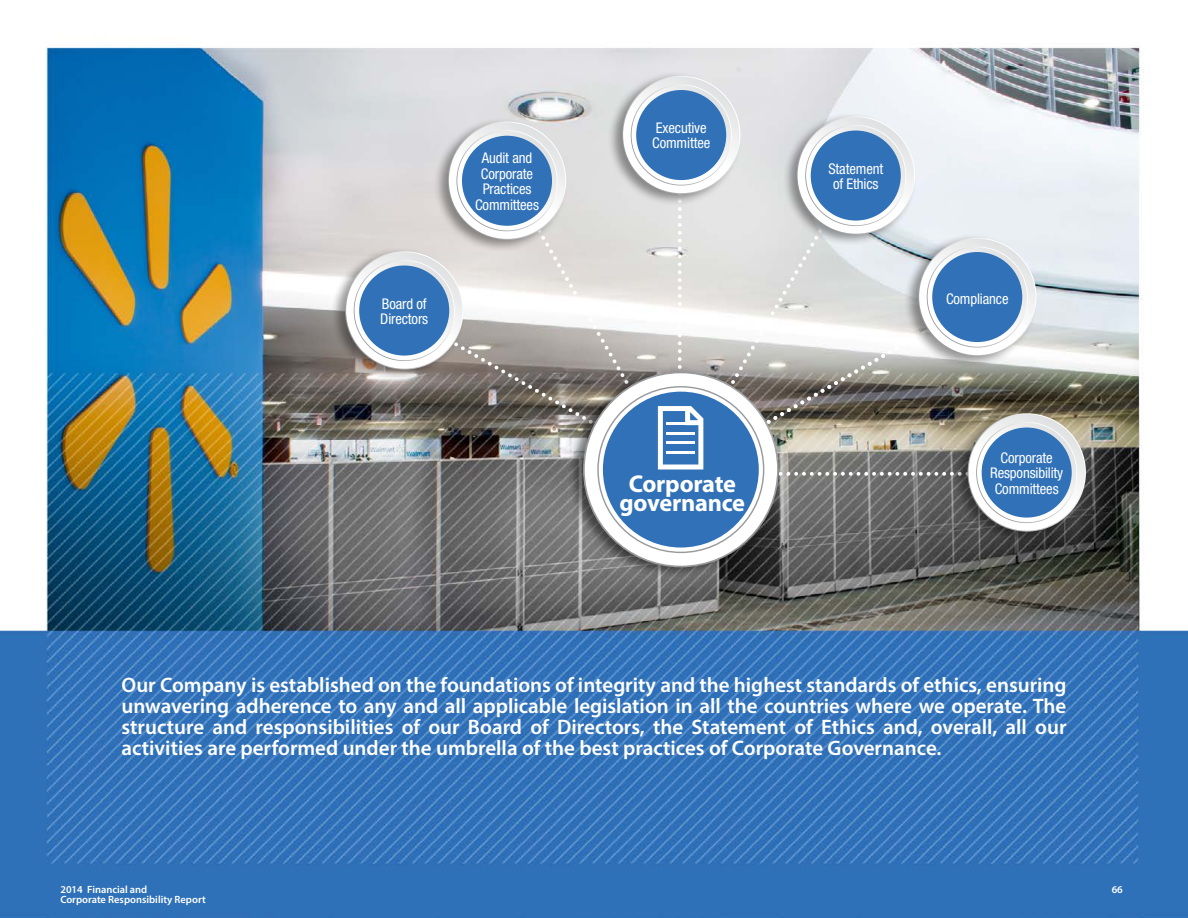
<style>
.page{position:relative;width:1188px;height:918px;background:#fff}
.page>*{position:absolute;margin:0;border:0;box-sizing:border-box;transform-origin:0 0}
.t1{font:700 24.3px/18.5px "Myriad Pro";letter-spacing:-.01em;color:#fff;text-align:center}
.t2{font:600 21px/21px "Myriad Pro";color:#fff;text-align:justify}
.t3{font:condensed 14.7px/15.3px "Helvetica Neue";letter-spacing:-.01em;color:#fff;text-align:center}
.t4{font:600 10.5px "Myriad Pro";color:#fff}
</style>
<div class="page">
<img style="left:0;top:47px;width:1188px;height:871px">
<div style="left:782px;top:112px;width:134px;height:134px;background:#000;opacity:.4"></div>
<svg style="left:798px;top:117px;width:116px;height:117px"></svg>
<svg style="left:806px;top:126px;width:99px;height:99px"></svg>
<div style="left:811px;top:131px;width:90px;height:90px;background:#3071b8;border-radius:50%"></div>
<div style="left:953px;top:409px;width:134px;height:134px;background:#000;opacity:.4"></div>
<svg style="left:968px;top:413px;width:118px;height:119px"></svg>
<svg style="left:969px;top:414px;width:116px;height:117px"></svg>
<svg style="left:976px;top:422px;width:101px;height:101px"></svg>
<svg style="left:977px;top:423px;width:99px;height:99px"></svg>
<div style="left:982px;top:428px;width:90px;height:90px;background:#3071b8;border-radius:50%"></div>
<div style="left:904px;top:234px;width:134px;height:134px;background:#000;opacity:.4"></div>
<svg style="left:919px;top:239px;width:117px;height:116px"></svg>
<svg style="left:928px;top:247px;width:99px;height:100px"></svg>
<div style="left:932px;top:252px;width:90px;height:90px;background:#3071b8;border-radius:50%"></div>
<div style="left:607px;top:72px;width:135px;height:134px;background:#000;opacity:.4"></div>
<svg style="left:623px;top:77px;width:116px;height:116px"></svg>
<svg style="left:632px;top:85px;width:99px;height:100px"></svg>
<div style="left:636px;top:90px;width:90px;height:90px;background:#3071b8;border-radius:50%"></div>
<svg style="left:510px;top:184px;width:148px;height:120px;background:#e2e0dd"></svg>
<svg style="left:390px;top:304px;width:268px;height:176px;background:#95928e"></svg>
<div style="left:330px;top:247px;width:135px;height:134px;background:#000;opacity:.4"></div>
<svg style="left:345px;top:251px;width:118px;height:119px"></svg>
<svg style="left:346px;top:252px;width:116px;height:117px"></svg>
<svg style="left:354px;top:260px;width:101px;height:101px"></svg>
<svg style="left:355px;top:261px;width:99px;height:99px"></svg>
<div style="left:359px;top:266px;width:90px;height:90px;background:#3071b8;border-radius:50%"></div>
<div style="left:433px;top:117px;width:135px;height:135px;background:#000;opacity:.4"></div>
<svg style="left:448px;top:122px;width:118px;height:118px"></svg>
<svg style="left:449px;top:123px;width:116px;height:116px"></svg>
<svg style="left:456px;top:130px;width:102px;height:101px"></svg>
<svg style="left:457px;top:131px;width:100px;height:99px"></svg>
<div style="left:462px;top:136px;width:90px;height:90px;background:#3071b8;border-radius:50%"></div>
<div style="left:567px;top:367px;width:212px;height:212px;background:#000;opacity:.5"></div>
<svg style="left:585px;top:373px;width:192px;height:193px"></svg>
<svg style="left:599px;top:387px;width:164px;height:165px"></svg>
<div style="left:603px;top:392px;width:155px;height:156px;background:#3071b8;border-radius:78px"></div>
<svg style="left:658px;top:146px;width:358px;height:335px"></svg>
<hr style="left:667px;top:423px;width:28px;height:2px;background:#fff">
<hr style="left:667px;top:432px;width:28px;height:3px;background:#fff">
<hr style="left:667px;top:442px;width:28px;height:2px;background:#fff">
<hr style="left:667px;top:451px;width:28px;height:3px;background:#fff">
<p class="t3" style="left:380px;top:296px;width:49px;text-align:left">Board of<br>Directors</p>
<p class="t3" style="left:475px;top:151px;width:65px">Audit and<br>Corporate<br>Practices<br>Committees</p>
<p class="t3" style="left:652px;top:120px;width:60px;text-align:left">Executive<br>Committee</p>
<p class="t1" style="left:620px;top:474px;width:127px">Corporate governance</p>
<p class="t3" style="left:828px;top:161px;width:56px">Statement of Ethics</p>
<p class="t3" style="left:946px;top:291px;width:64px">Compliance</p>
<p class="t3" style="left:990px;top:450px;width:75px">Corporate<br>Responsibility<br>Committees</p>
<p class="t2" style="left:122px;top:674px;width:947px">Our Company is established on the foundations of integrity and the highest standards of ethics, ensuring unwavering adherence to any and all applicable legislation in all the countries where we operate. The structure and responsibilities of our Board of Directors, the Statement of Ethics and, overall, all our activities are performed under the umbrella of the best practices of Corporate Governance.</p>
<p class="t4" style="left:60px;top:883px;width:89px">2014 Financial and</p>
<p class="t4" style="left:1112px;top:883px;width:13px">66</p>
<p class="t4" style="left:60px;top:893px;width:147px">Corporate Responsibility Report</p>
</div>
